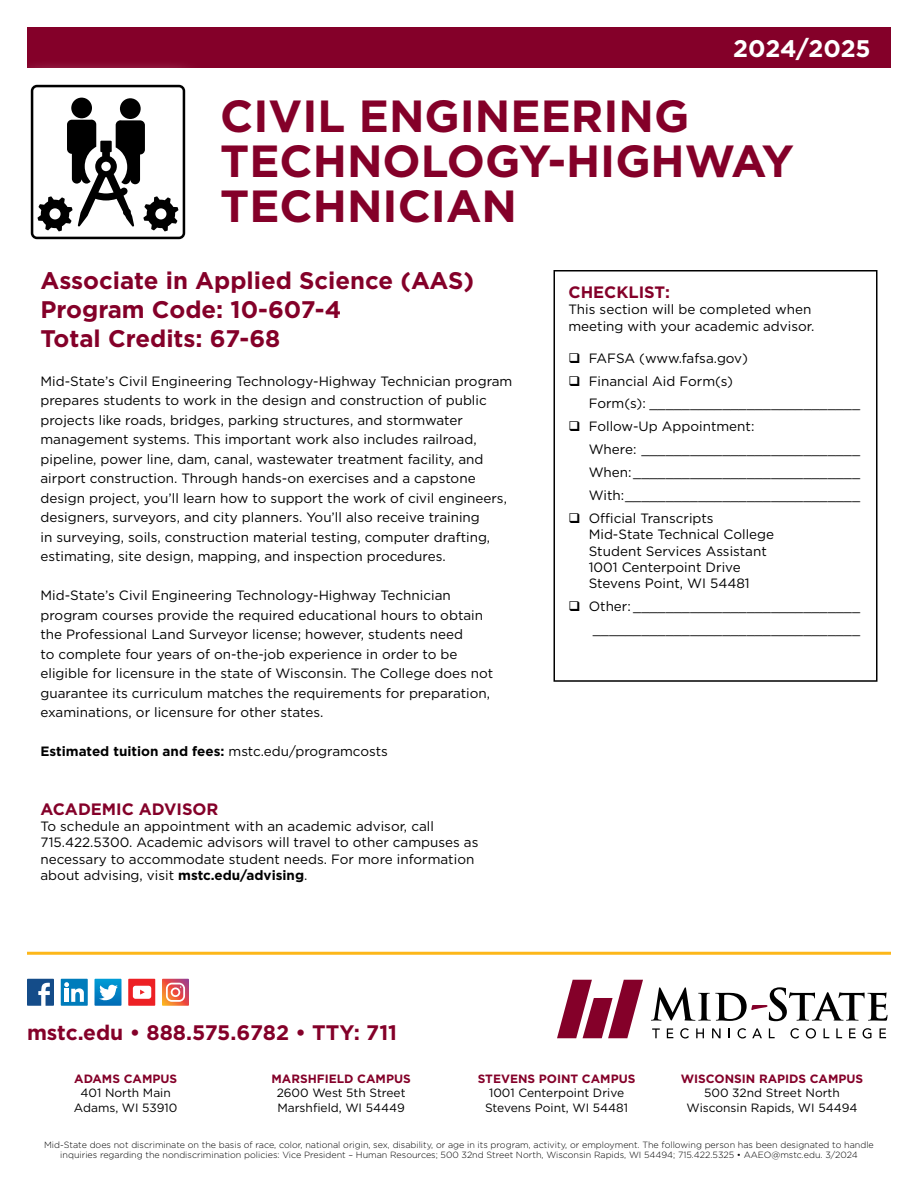
<style>
.page{position:relative;width:918px;height:1188px;background:#fff}
.page>*{position:absolute;margin:0;border:0;box-sizing:border-box;transform-origin:0 0}
.t1{font:700 45px/45px "Gotham";color:#840029}
.t2{font:700 24px/28.8px "Gotham";color:#840029}
.t3{font:700 24px "Gotham";letter-spacing:-.005em;color:#fff}
.t4{font:700 21px "Gotham";color:#840029}
.t5{font:700 16.5px "Gotham";color:#840029}
.t6{font:13.5px/19.5px "Gotham";color:#000}
.t7{font:700 13.5px "Gotham";color:#000}
.t8{font:12px/14.4px "Gotham";color:#000;text-align:center}
.t9{font:700 12px "Gotham";color:#840029}
.t10{font:300 9px/10.5px "Gotham";color:#000;text-align:center}
.s1{font-weight:400}
.s2{font-weight:700}
</style>
<div class="page">
<div style="left:27px;top:27px;width:864px;height:41px;background:#840029"></div>
<div style="left:5px;top:59px;width:206px;height:206px;background:#fff"></div>
<div style="left:31px;top:85px;width:154px;height:154px;border:3px solid #000;border-radius:5px"></div>
<div style="left:71px;top:98px;width:21px;height:20px;background:#000;border-radius:50%"></div>
<div style="left:120px;top:98px;width:21px;height:21px;background:#000;border-radius:50%"></div>
<svg style="left:37px;top:120px;width:141px;height:111px"></svg>
<div style="left:554px;top:270px;width:324px;height:412px;border:2px solid #000"></div>
<hr style="left:27px;top:952px;width:864px;height:3px;background:#fdb71a">
<svg style="left:557px;top:980px;width:86px;height:58px"></svg>
<svg style="left:651px;top:987px;width:236px;height:34px"></svg>
<svg style="left:652px;top:1028px;width:8px;height:10px"></svg>
<svg style="left:667px;top:1028px;width:6px;height:10px"></svg>
<svg style="left:680px;top:1028px;width:9px;height:11px"></svg>
<svg style="left:696px;top:1028px;width:8px;height:10px"></svg>
<svg style="left:712px;top:1028px;width:9px;height:10px"></svg>
<svg style="left:738px;top:1028px;width:8px;height:11px"></svg>
<svg style="left:752px;top:1028px;width:10px;height:10px"></svg>
<svg style="left:769px;top:1028px;width:6px;height:10px"></svg>
<svg style="left:790px;top:1028px;width:9px;height:11px"></svg>
<svg style="left:806px;top:1028px;width:10px;height:11px"></svg>
<svg style="left:824px;top:1028px;width:5px;height:10px"></svg>
<svg style="left:836px;top:1028px;width:6px;height:10px"></svg>
<svg style="left:849px;top:1028px;width:7px;height:10px"></svg>
<svg style="left:863px;top:1028px;width:9px;height:11px"></svg>
<svg style="left:880px;top:1028px;width:6px;height:10px"></svg>
<svg style="left:27px;top:979px;width:27px;height:27px"></svg>
<div style="left:61px;top:979px;width:27px;height:27px;background:#007cbb"></div>
<svg style="left:64px;top:982px;width:20px;height:20px"></svg>
<svg style="left:94px;top:979px;width:28px;height:27px"></svg>
<div style="left:128px;top:979px;width:27px;height:27px;background:#ed2024"></div>
<div style="left:133px;top:986px;width:18px;height:13px;background:#fff;border-radius:3px"></div>
<svg style="left:140px;top:990px;width:5px;height:5px"></svg>
<svg style="left:162px;top:979px;width:27px;height:27px"></svg>
<h2 class="t3" style="left:733px;top:32px;width:139px">2024/2025</h2>
<h1 class="t1" style="left:220px;top:93px;width:575px">CIVIL ENGINEERING<br>TECHNOLOGY-HIGHWAY<br>TECHNICIAN</h1>
<h2 class="t2" style="left:40px;top:266px;width:435px">Associate in Applied Science (AAS)<br>Program Code: 10-607-4<br>Total Credits: 67-68</h2>
<p class="t6" style="left:40px;top:371px;width:473px">Mid-State’s Civil Engineering Technology-Highway Technician program prepares students to work in the design and construction of public projects like roads, bridges, parking structures, and stormwater management systems. This important work also includes railroad, pipeline, power line, dam, canal, wastewater treatment facility, and airport construction. Through hands-on exercises and a capstone design project, you’ll learn how to support the work of civil engineers, designers, surveyors, and city planners. You’ll also receive training<br>in surveying, soils, construction material testing, computer drafting, estimating, site design, mapping, and inspection procedures.</p>
<p class="t6" style="left:40px;top:585px;width:454px">Mid-State’s Civil Engineering Technology-Highway Technician program courses provide the required educational hours to obtain the Professional Land Surveyor license; however, students need<br>to complete four years of on-the-job experience in order to be eligible for licensure in the state of Wisconsin. The College does not guarantee its curriculum matches the requirements for preparation, examinations, or licensure for other states.</p>
<p class="t7" style="left:40px;top:742px;width:349px">Estimated tuition and fees: <span class="s1">mstc.edu/programcosts</span></p>
<p class="t5" style="left:40px;top:798px;width:180px">ACADEMIC ADVISOR</p>
<p class="t6" style="left:40px;top:818px;width:440px;line-height:16.2px">To schedule an appointment with an academic advisor, call 715.422.5300. Academic advisors will travel to other campuses as necessary to accommodate student needs. For more information about advising, visit <span class="s2">mstc.edu/advising</span>.</p>
<h3 class="t4" style="left:27px;top:1018px;width:372px">mstc.edu • 888.575.6782 • TTY: 711</h3>
<p class="t5" style="left:568px;top:281px;width:103px">CHECKLIST:</p>
<p class="t6" style="left:568px;top:301px;width:247px;line-height:16.2px">This section will be completed when meeting with your academic advisor.</p>
<p class="t6" style="left:568px;top:348px;width:181px">❑ FAFSA (www.fafsa.gov)</p>
<p class="t6" style="left:589px;top:369px;width:273px;line-height:23px;text-indent:-20px">❑ Financial Aid Form(s)<br>Form(s): __________________________</p>
<p class="t6" style="left:589px;top:415px;width:273px;line-height:23px;text-indent:-20px">❑ Follow-Up Appointment:<br>Where: ___________________________ When:____________________________ With:_____________________________</p>
<p class="t6" style="left:589px;top:510px;width:187px;line-height:16.2px;text-indent:-20px">❑ Official Transcripts<br>Mid-State Technical College<br>Student Services Assistant<br>1001 Centerpoint Drive<br>Stevens Point, WI 54481</p>
<p class="t6" style="left:568px;top:594px;width:293px;line-height:23px;text-align:right">❑ Other: ____________________________ _________________________________</p>
<p class="t9" style="left:74px;top:1071px;width:104px">ADAMS CAMPUS</p>
<p class="t8" style="left:74px;top:1086px;width:105px">401 North Main<br>Adams, WI 53910</p>
<p class="t9" style="left:272px;top:1071px;width:141px">MARSHFIELD CAMPUS</p>
<p class="t8" style="left:277px;top:1086px;width:130px;text-align:left">2600 West 5th Street<br>Marshfield, WI 54449</p>
<p class="t9" style="left:478px;top:1071px;width:159px">STEVENS POINT CAMPUS</p>
<p class="t8" style="left:485px;top:1086px;width:145px">1001 Centerpoint Drive<br>Stevens Point, WI 54481</p>
<p class="t9" style="left:681px;top:1071px;width:184px">WISCONSIN RAPIDS CAMPUS</p>
<p class="t8" style="left:687px;top:1086px;width:172px">500 32nd Street North<br>Wisconsin Rapids, WI 54494</p>
<p class="t10" style="left:44px;top:1139px;width:831px">Mid-State does not discriminate on the basis of race, color, national origin, sex, disability, or age in its program, activity, or employment. The following person has been designated to handle inquiries regarding the nondiscrimination policies: Vice President – Human Resources; 500 32nd Street North, Wisconsin Rapids, WI 54494; 715.422.5325 • AAEO@mstc.edu. 3/2024</p>
</div>
